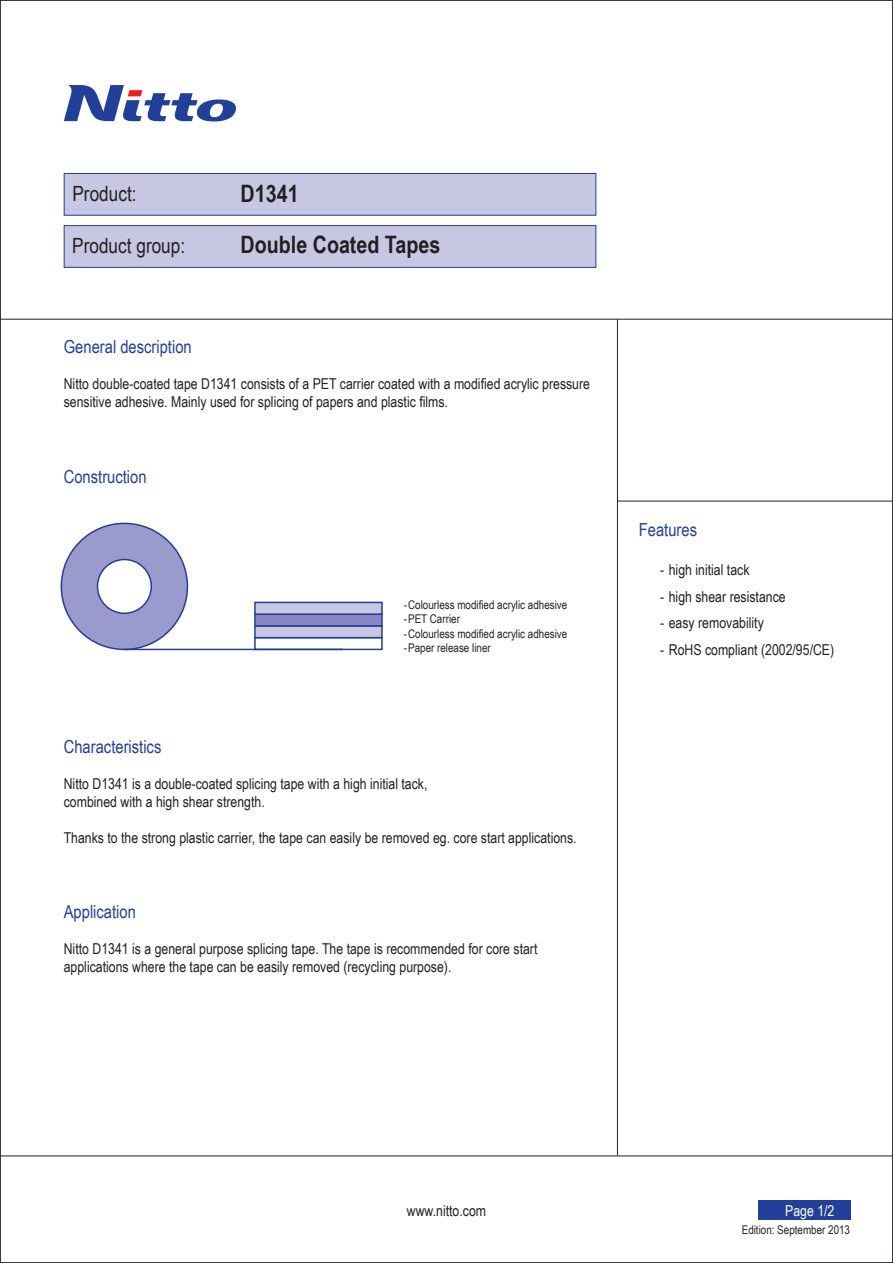
<style>
.page{position:relative;width:893px;height:1263px;background:#fff}
.page>*{position:absolute;margin:0;border:0;box-sizing:border-box;transform-origin:0 0}
.t1{font:700 24px/51px "Arial Narrow";color:#231f20}
.t2{font:21px "Arial Narrow";color:#231f20}
.t3{font:18px "Arial Narrow";color:#223f99}
.t4{font:15px/18px "Arial Narrow";color:#231f20}
.t5{font:15px "Arial Narrow";color:#fff}
.t6{font:12px/14.4px "Arial Narrow";color:#231f20}
</style>
<div class="page">
<hr style="left:0;top:319px;width:893px;height:1px;background:#231f20">
<hr style="left:0;top:1155px;width:893px;height:1px;background:#231f20">
<hr style="left:617px;top:319px;width:1px;height:836px;background:#231f20">
<hr style="left:618px;top:501px;width:275px;height:1px;background:#231f20">
<div style="left:758px;top:1200px;width:92px;height:20px;background:#223f99"></div>
<div style="left:64px;top:173px;width:532px;height:43px;background:#c7c7e3;border:1px solid #223f99"></div>
<div style="left:64px;top:225px;width:532px;height:43px;background:#c7c7e3;border:1px solid #223f99"></div>
<svg style="left:64px;top:85px;width:172px;height:36px"></svg>
<div style="left:61px;top:523px;width:126px;height:126px;background:#9a9bcc;border-radius:50%"></div>
<div style="left:97px;top:559px;width:54px;height:54px;background:#fff;border-radius:50%"></div>
<div style="left:97px;top:559px;width:55px;height:55px;border:2px solid #223f99;border-radius:50%"></div>
<hr style="left:124px;top:649px;width:219px;height:1px;background:#223f99">
<div style="left:254px;top:637px;width:129px;height:13px;border:2px solid #223f99"></div>
<div style="left:254px;top:625px;width:129px;height:13px;background:#c7c7e3;border:2px solid #223f99"></div>
<div style="left:254px;top:613px;width:129px;height:14px;background:#8588c2;border:2px solid #223f99"></div>
<div style="left:254px;top:602px;width:129px;height:13px;background:#c7c7e3;border:2px solid #223f99"></div>
<h2 class="t2" style="left:72px;top:179px;width:66px">Product:</h2>
<h2 class="t2" style="left:72px;top:230px;width:114px">Product group:</h2>
<h1 class="t1" style="left:241px;top:167px;width:201px">D1341<br>Double Coated Tapes</h1>
<p class="t3" style="left:64px;top:334px;width:129px">General description</p>
<p class="t4" style="left:64px;top:374px;width:528px">Nitto double-coated tape D1341 consists of a PET carrier coated with a modified acrylic pressure sensitive adhesive. Mainly used for splicing of papers and plastic films.</p>
<p class="t3" style="left:64px;top:463px;width:84px">Construction</p>
<p class="t6" style="left:404px;top:597px;width:165px">-Colourless modified acrylic adhesive -PET Carrier<br>-Colourless modified acrylic adhesive -Paper release liner</p>
<p class="t3" style="left:64px;top:733px;width:99px">Characteristics</p>
<p class="t4" style="left:64px;top:774px;width:365px">Nitto D1341 is a double-coated splicing tape with a high initial tack, combined with a high shear strength.</p>
<p class="t4" style="left:64px;top:828px;width:514px">Thanks to the strong plastic carrier, the tape can easily be removed eg. core start applications.</p>
<p class="t3" style="left:64px;top:899px;width:74px">Application</p>
<p class="t4" style="left:64px;top:939px;width:475px">Nitto D1341 is a general purpose splicing tape. The tape is recommended for core start applications where the tape can be easily removed (recycling purpose).</p>
<p class="t3" style="left:639px;top:516px;width:60px">Features</p>
<p class="t4" style="left:660px;top:560px;width:91px">- high initial tack</p>
<p class="t4" style="left:660px;top:587px;width:127px">- high shear resistance</p>
<p class="t4" style="left:660px;top:613px;width:105px">- easy removability</p>
<p class="t4" style="left:660px;top:640px;width:175px">- RoHS compliant (2002/95/CE)</p>
<p class="t4" style="left:407px;top:1201px;width:81px">www.nitto.com</p>
<p class="t5" style="left:785px;top:1199px;width:51px">Page 1/2</p>
<p class="t6" style="left:742px;top:1222px;width:110px">Edition: September 2013</p>
</div>
